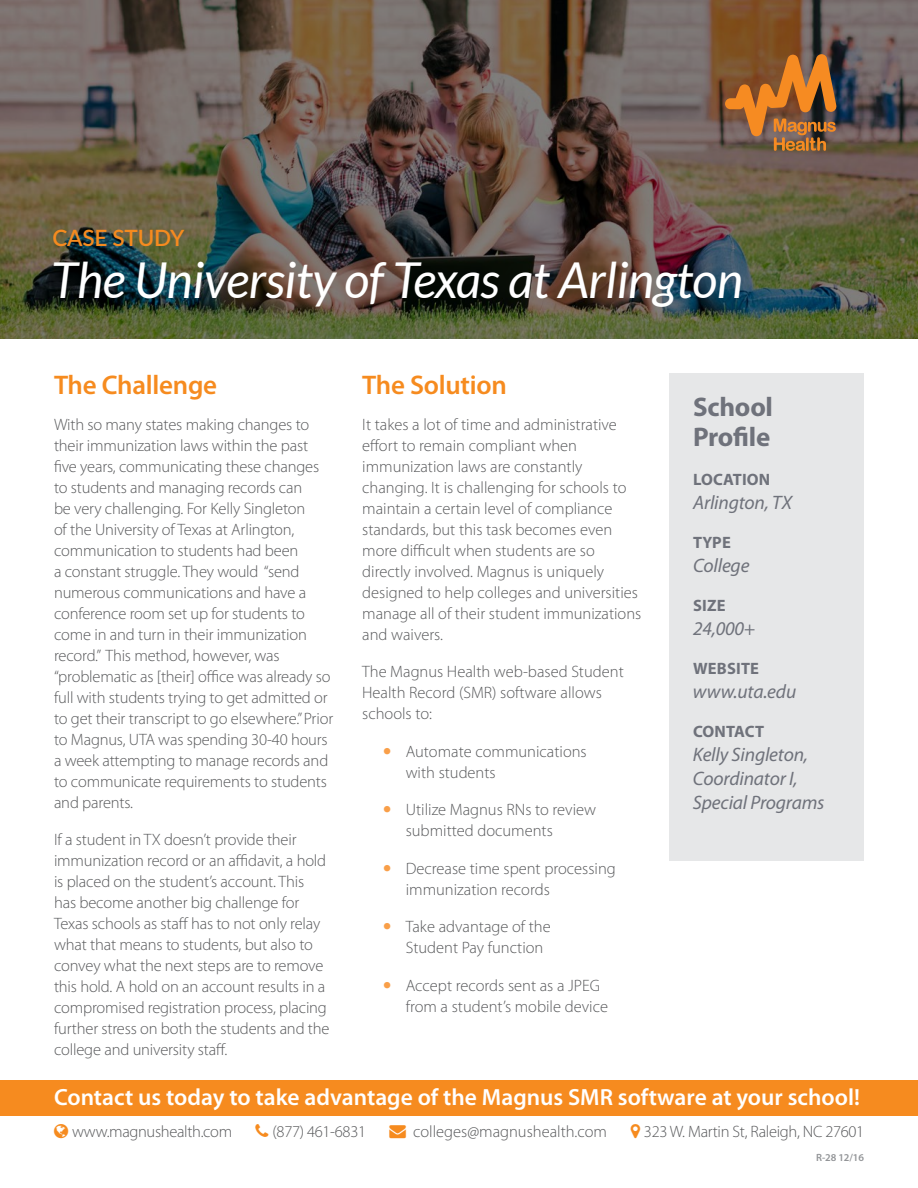
<style>
.page{position:relative;width:918px;height:1188px;background:#fff}
.page>*{position:absolute;margin:0;border:0;box-sizing:border-box;transform-origin:0 0}
.t1{font:italic 49.5px "Lato";letter-spacing:-.01em;color:#fff}
.t2{font:600 27px "Myriad Pro";letter-spacing:-.01em;color:#f68b1f}
.t3{font:700 27px/30px "Myriad Pro";letter-spacing:-.01em;color:#6f727b}
.t4{font:600 23.4px "Myriad Pro";color:#fff}
.t5{font:600 22.5px "Lato";letter-spacing:-.01em;color:#f68b1f}
.t6{font:italic 19.5px/24px "Myriad Pro";letter-spacing:-.01em;color:#6f727b}
.t7{font:300 16.5px/21px "Myriad Pro";letter-spacing:-.01em;color:#58595b}
.t8{font:700 16.5px "Myriad Pro";letter-spacing:.01em;color:#6f727b}
.t9{font:600 10.5px "Myriad Pro";color:#939598}
.s1{font-weight:900;font-size:22.5px;color:#f99f49}
.s2{color:#f68b1f}
</style>
<div class="page">
<img style="left:0;top:0;width:918px;height:339px">
<div style="left:669px;top:374px;width:195px;height:487px;background:#e6e7e8"></div>
<div style="left:0;top:1080px;width:918px;height:36px;background:#f68b1f"></div>
<svg style="left:725px;top:54px;width:112px;height:97px;background:#9c6432"></svg>
<h3 class="t5" style="left:52px;top:222px;width:133px">CASE STUDY</h3>
<h1 class="t1" style="left:51px;top:252px;width:694px">The University of Texas at Arlington</h1>
<h2 class="t2" style="left:54px;top:368px;width:165px">The Challenge</h2>
<p class="t7" style="left:54px;top:414px;width:281px">With so many states making changes to their immunization laws within the past five years, communicating these changes to students and managing records can<br>be very challenging. For Kelly Singleton<br>of the University of Texas at Arlington, communication to students had been<br>a constant struggle. They would “send numerous communications and have a conference room set up for students to come in and turn in their immunization record.” This method, however, was “problematic as [their] office was already so full with students trying to get admitted or to get their transcript to go elsewhere.” Prior to Magnus, UTA was spending 30-40 hours a week attempting to manage records and to communicate requirements to students and parents.</p>
<p class="t7" style="left:54px;top:829px;width:277px">If a student in TX doesn’t provide their immunization record or an affidavit, a hold is placed on the student’s account. This has become another big challenge for Texas schools as staff has to not only relay what that means to students, but also to convey what the next steps are to remove this hold. A hold on an account results in a compromised registration process, placing further stress on both the students and the college and university staff.</p>
<h2 class="t2" style="left:362px;top:368px;width:146px">The Solution</h2>
<p class="t7" style="left:362px;top:414px;width:281px">It takes a lot of time and administrative effort to remain compliant when immunization laws are constantly changing. It is challenging for schools to maintain a certain level of compliance standards, but this task becomes even more difficult when students are so directly involved. Magnus is uniquely designed to help colleges and universities manage all of their student immunizations and waivers.</p>
<p class="t7" style="left:362px;top:661px;width:263px">The Magnus Health web-based Student<br>Health Record (SMR) software allows schools to:</p>
<p class="t7" style="left:406px;top:741px;width:183px;text-indent:-23px"><span class="s1">•</span> Automate communications with students</p>
<p class="t7" style="left:406px;top:799px;width:192px;text-indent:-23px"><span class="s1">•</span> Utilize Magnus RNs to review submitted documents</p>
<p class="t7" style="left:406px;top:858px;width:212px;text-indent:-23px"><span class="s1">•</span> Decrease time spent processing immunization records</p>
<p class="t7" style="left:406px;top:916px;width:147px;text-indent:-23px"><span class="s1">•</span> Take advantage of the<br>Student Pay function</p>
<p class="t7" style="left:406px;top:975px;width:204px;text-indent:-23px"><span class="s1">•</span> Accept records sent as a JPEG from a student’s mobile device</p>
<h2 class="t3" style="left:693px;top:391px;width:82px">School<br>Profile</h2>
<p class="t8" style="left:693px;top:469px;width:79px">LOCATION</p>
<p class="t6" style="left:693px;top:490px;width:100px">Arlington, TX</p>
<p class="t8" style="left:693px;top:532px;width:39px">TYPE</p>
<p class="t6" style="left:693px;top:553px;width:58px">College</p>
<p class="t8" style="left:693px;top:595px;width:34px">SIZE</p>
<p class="t6" style="left:693px;top:616px;width:64px">24,000+</p>
<p class="t8" style="left:693px;top:658px;width:67px">WEBSITE</p>
<p class="t6" style="left:693px;top:679px;width:105px">www.uta.edu</p>
<p class="t8" style="left:693px;top:721px;width:72px">CONTACT</p>
<p class="t6" style="left:693px;top:742px;width:133px">Kelly Singleton,<br>Coordinator I,<br>Special Programs</p>
<h3 class="t4" style="left:54px;top:1082px;width:807px">Contact us today to take advantage of the Magnus SMR software at your school!</h3>
<p class="t7" style="left:72px;top:1121px;width:161px">www.magnushealth.com</p>
<p class="t7" style="left:273px;top:1121px;width:95px">(877) 461-6831</p>
<p class="t7" style="left:389px;top:1121px;width:219px"><span class="s2">→</span> colleges@magnushealth.com</p>
<p class="t7" style="left:644px;top:1121px;width:222px">323 W. Martin St, Raleigh, NC 27601</p>
<p class="t9" style="left:816px;top:1151px;width:49px">R-28 12/16</p>
</div>
